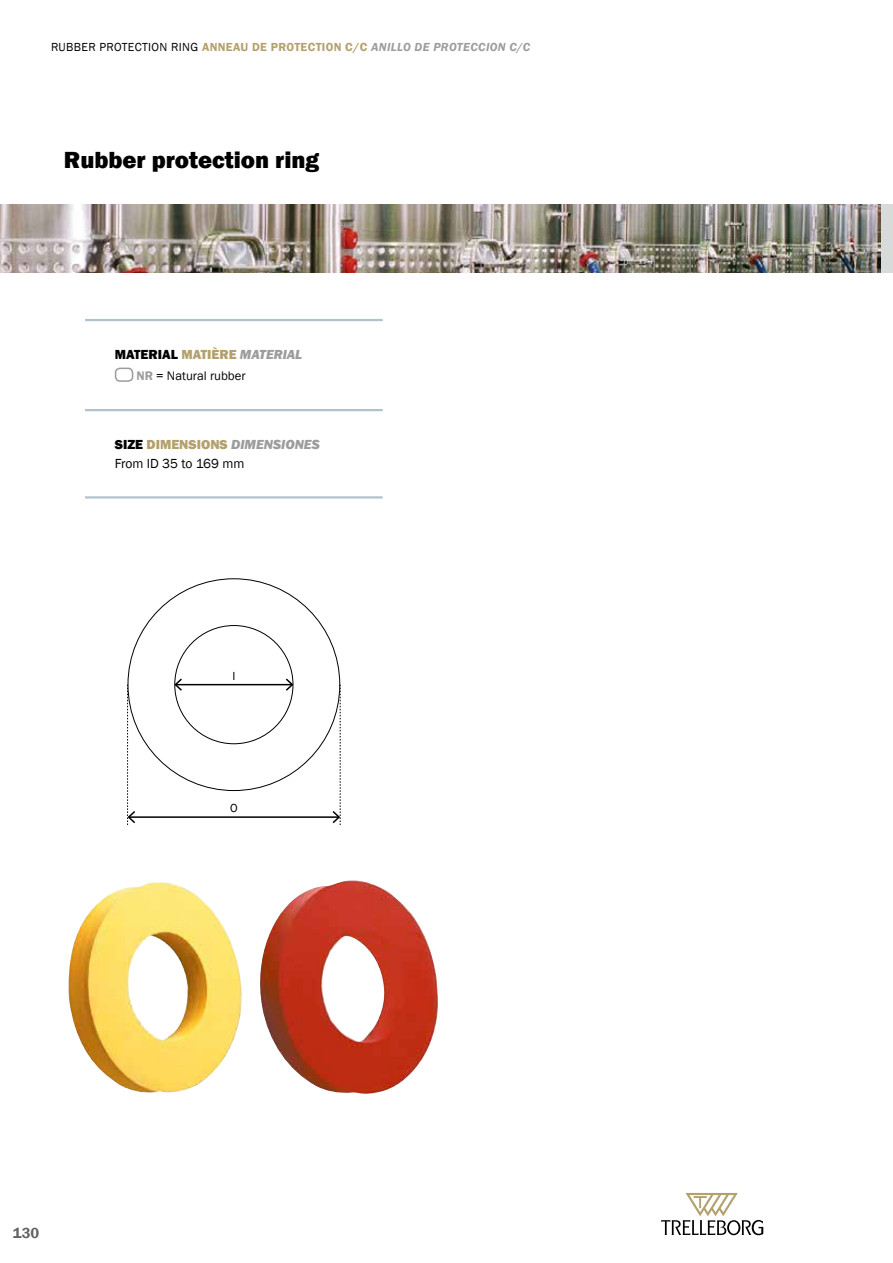
<style>
.page{position:relative;width:893px;height:1263px;background:#fff}
.page>*{position:absolute;margin:0;border:0;box-sizing:border-box;transform-origin:0 0}
.t1{font:800 24px "Franklin Gothic";color:#000}
.t2{font:600 15px "Franklin Gothic";color:#626261}
.t3{font:13.5px/18.3px "Franklin Gothic";color:#000}
.t4{font:800 13.5px "Franklin Gothic";color:#000}
.t5{font:12.75px "Franklin Gothic";color:#000}
.t6{font:600 12px "Franklin Gothic";letter-spacing:.03em;color:#b3a06d}
.t7{font:12px "Franklin Gothic";color:#000}
.s1{font-weight:400;color:#000}
.s2{font-style:italic;color:#9c9c9d}
.s3{color:#b3a06d}
.s4{font-weight:600;color:#9c9c9d}
.s5{font-weight:800}
.s6{font-weight:800;color:#b3a06d}
.s7{font-weight:800;font-style:italic;color:#9c9c9d}
</style>
<div class="page">
<svg style="left:661px;top:1193px;width:102px;height:42px"></svg>
<hr style="left:85px;top:319px;width:298px;height:2px;background:#b0c2cc">
<hr style="left:85px;top:409px;width:298px;height:2px;background:#b0c2cc">
<hr style="left:85px;top:496px;width:298px;height:2px;background:#b0c2cc">
<div style="left:115px;top:368px;width:18px;height:14px;border:2px solid #9c9c9d;border-radius:4px"></div>
<img style="left:0;top:204px;width:880px;height:68px">
<img style="left:68px;top:882px;width:174px;height:211px">
<img style="left:260px;top:880px;width:178px;height:214px">
<hr style="left:175px;top:684px;width:117px;height:1px;background:#000">
<svg style="left:284px;top:677px;width:10px;height:15px"></svg>
<svg style="left:174px;top:677px;width:10px;height:15px"></svg>
<hr style="left:129px;top:816px;width:210px;height:2px;background:#000">
<svg style="left:127px;top:685px;width:10px;height:140px"></svg>
<svg style="left:331px;top:685px;width:10px;height:140px"></svg>
<p class="t6" style="left:51px;top:40px;width:481px"><span class="s1">RUBBER PROTECTION RING</span> ANNEAU DE PROTECTION C/C <span class="s2">ANILLO DE PROTECCION C/C</span></p>
<h1 class="t1" style="left:64px;top:144px;width:257px">Rubber protection ring</h1>
<p class="t4" style="left:115px;top:346px;width:189px">MATERIAL <span class="s3">MATIÈRE</span> <span class="s2">MATERIAL</span></p>
<p class="t5" style="left:136px;top:368px;width:111px"><span class="s4">NR</span> = Natural rubber</p>
<p class="t3" style="left:115px;top:436px;width:207px"><span class="s5">SIZE</span> <span class="s6">DIMENSIONS</span> <span class="s7">DIMENSIONES<br></span>From ID 35 to 169 mm</p>
<p class="t7" style="left:232px;top:668px;width:4px">I</p>
<p class="t7" style="left:230px;top:801px;width:9px">O</p>
<p class="t2" style="left:13px;top:1224px;width:28px">130</p>
</div>
